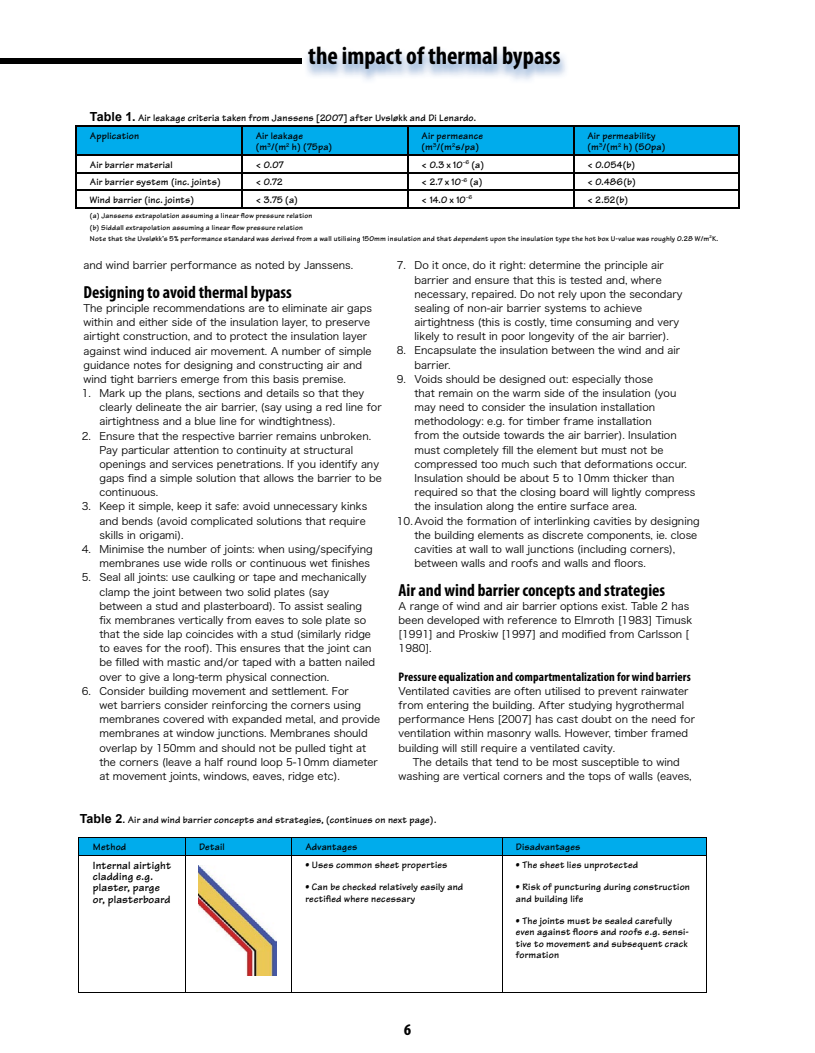
<style>
.page{position:relative;width:815px;height:1053px;background:#fff}
.page>*{position:absolute;margin:0;border:0;box-sizing:border-box;transform-origin:0 0}
.t1{font:700 condensed 25px "Myriad Pro";color:#000}
.t2{font:700 condensed 17.5px "Myriad Pro";color:#000}
.t3{font:700 condensed 12.5px "Myriad Pro";letter-spacing:.005em;color:#000}
.t4{font:700 11.25px/11.2px "Tekton";letter-spacing:.015em;color:#000}
.t5{font:10.25px/14.1px "Hira Kaku Pro W3";color:#000}
.t6{font:700 10px/11.2px "Tekton";letter-spacing:.02em;color:#000}
.t7{font:700 7.5px/11.2px "Tekton";letter-spacing:.025em;color:#000}
.s1{font-family:"Arial";font-size:12.5px}
.s2{font-family:"Arial"}
</style>
<div class="page">
<div style="left:0;top:59px;width:301px;height:5px;background:#000"></div>
<hr style="left:75px;top:125px;width:167px;height:2px;background:#000">
<hr style="left:242px;top:125px;width:166px;height:2px;background:#000">
<hr style="left:408px;top:125px;width:166px;height:2px;background:#000">
<hr style="left:574px;top:125px;width:166px;height:2px;background:#000">
<svg style="left:75px;top:127px;width:665px;height:80px"></svg>
<hr style="left:75px;top:207px;width:167px;height:1px;background:#000">
<hr style="left:242px;top:207px;width:166px;height:1px;background:#000">
<hr style="left:408px;top:207px;width:166px;height:1px;background:#000">
<hr style="left:574px;top:207px;width:166px;height:1px;background:#000">
<img style="left:198px;top:865px;width:78px;height:110px">
<div style="left:79px;top:837px;width:628px;height:18px;background:#00acec"></div>
<hr style="left:79px;top:854px;width:106px;height:1px;background:#000">
<hr style="left:79px;top:855px;width:1px;height:136px;background:#000">
<hr style="left:185px;top:854px;width:107px;height:1px;background:#000">
<hr style="left:185px;top:855px;width:1px;height:136px;background:#000">
<hr style="left:292px;top:854px;width:210px;height:1px;background:#000">
<hr style="left:291px;top:855px;width:1px;height:136px;background:#000">
<hr style="left:502px;top:854px;width:204px;height:1px;background:#000">
<hr style="left:502px;top:855px;width:1px;height:136px;background:#000">
<hr style="left:706px;top:855px;width:1px;height:136px;background:#000">
<hr style="left:79px;top:991px;width:106px;height:1px;background:#000">
<hr style="left:185px;top:991px;width:107px;height:1px;background:#000">
<hr style="left:292px;top:991px;width:210px;height:1px;background:#000">
<hr style="left:502px;top:991px;width:204px;height:1px;background:#000">
<h1 class="t1" style="left:308px;top:40px;width:254px">the impact of thermal bypass</h1>
<p class="t6" style="left:90px;top:109px;width:388px;line-height:17.5px"><span class="s1">Table 1.</span> Air leakage criteria taken from Janssens [2007] after Uvsløkk and Di Lenardo.<br>Application</p>
<p class="t6" style="left:256px;top:130px;width:78px">Air leakage (m<sup>3</sup>/(m<sup>2</sup> h) (75pa)</p>
<p class="t6" style="left:422px;top:130px;width:63px">Air permeance (m<sup>3</sup>/(m<sup>2</sup>s/pa)</p>
<p class="t6" style="left:587px;top:130px;width:79px">Air permeability (m<sup>3</sup>/(m<sup>2</sup> h) (50pa)</p>
<p class="t6" style="left:90px;top:159px;width:84px">Air barrier material</p>
<p class="t6" style="left:256px;top:159px;width:29px">&lt; 0.07</p>
<p class="t6" style="left:422px;top:159px;width:64px">&lt; 0.3 x 10<sup>-6</sup> (a)</p>
<p class="t6" style="left:587px;top:159px;width:49px">&lt; 0.054(b)</p>
<p class="t6" style="left:90px;top:176px;width:132px">Air barrier system (inc. joints)</p>
<p class="t6" style="left:256px;top:176px;width:28px">&lt; 0.72</p>
<p class="t6" style="left:422px;top:176px;width:62px">&lt; 2.7 x 10<sup>-6</sup> (a)</p>
<p class="t6" style="left:587px;top:176px;width:50px">&lt; 0.486(b)</p>
<p class="t6" style="left:90px;top:194px;width:106px">Wind barrier (inc. joints)</p>
<p class="t6" style="left:256px;top:194px;width:44px">&lt; 3.75 (a)</p>
<p class="t6" style="left:422px;top:194px;width:52px">&lt; 14.0 x 10<sup>-6</sup></p>
<p class="t6" style="left:587px;top:194px;width:42px">&lt; 2.52(b)</p>
<p class="t7" style="left:90px;top:210px;width:630px">(a) Janssens extrapolation assuming a linear flow pressure relation<br>(b) Siddall extrapolation assuming a linear flow pressure relation<br>Note that the Uvsløkk’s 5% performance standard was derived from a wall utilising 150mm insulation and that dependent upon the insulation type the hot box U-value was roughly 0.28 W/m<sup>2</sup>K.</p>
<p class="t5" style="left:84px;top:258px;width:271px">and wind barrier performance as noted by Janssens.</p>
<h2 class="t2" style="left:84px;top:281px;width:210px">Designing to avoid thermal bypass</h2>
<p class="t5" style="left:84px;top:300px;width:290px">The principle recommendations are to eliminate air gaps within and either side of the insulation layer, to preserve airtight construction, and to protect the insulation layer against wind induced air movement. A number of simple guidance notes for designing and constructing air and wind tight barriers emerge from this basis premise.</p>
<p class="t5" style="left:99px;top:385px;width:284px;text-indent:-18px">1. Mark up the plans, sections and details so that they clearly delineate the air barrier, (say using a red line for airtightness and a blue line for windtightness).</p>
<p class="t5" style="left:99px;top:428px;width:284px;text-indent:-18px">2. Ensure that the respective barrier remains unbroken.<br>Pay particular attention to continuity at structural openings and services penetrations. If you identify any gaps find a simple solution that allows the barrier to be continuous.</p>
<p class="t5" style="left:99px;top:499px;width:269px;text-indent:-18px">3. Keep it simple, keep it safe: avoid unnecessary kinks and bends (avoid complicated solutions that require skills in origami).</p>
<p class="t5" style="left:82px;top:541px;width:292px;text-align:right">4. Minimise the number of joints: when using/specifying membranes use wide rolls or continuous wet finishes</p>
<p class="t5" style="left:99px;top:569px;width:277px;text-indent:-18px">5. Seal all joints: use caulking or tape and mechanically clamp the joint between two solid plates (say<br>between a stud and plasterboard). To assist sealing fix membranes vertically from eaves to sole plate so that the side lap coincides with a stud (similarly ridge to eaves for the roof). This ensures that the joint can be filled with mastic and/or taped with a batten nailed over to give a long-term physical connection.</p>
<p class="t5" style="left:99px;top:683px;width:282px;text-indent:-18px">6. Consider building movement and settlement. For<br>wet barriers consider reinforcing the corners using membranes covered with expanded metal, and provide membranes at window junctions. Membranes should overlap by 150mm and should not be pulled tight at the corners (leave a half round loop 5-10mm diameter at movement joints, windows, eaves, ridge etc).</p>
<p class="t5" style="left:415px;top:258px;width:269px;text-indent:-18px">7. Do it once, do it right: determine the principle air barrier and ensure that this is tested and, where necessary, repaired. Do not rely upon the secondary sealing of non-air barrier systems to achieve airtightness (this is costly, time consuming and very likely to result in poor longevity of the air barrier).</p>
<p class="t5" style="left:415px;top:343px;width:267px;text-indent:-18px">8. Encapsulate the insulation between the wind and air barrier.</p>
<p class="t5" style="left:415px;top:371px;width:282px;text-indent:-18px">9. Voids should be designed out: especially those<br>that remain on the warm side of the insulation (you may need to consider the insulation installation methodology: e.g. for timber frame installation<br>from the outside towards the air barrier). Insulation must completely fill the element but must not be compressed too much such that deformations occur.<br>Insulation should be about 5 to 10mm thicker than required so that the closing board will lightly compress the insulation along the entire surface area.</p>
<p class="t5" style="left:415px;top:513px;width:287px;text-indent:-18px">10. Avoid the formation of interlinking cavities by designing the building elements as discrete components, ie. close cavities at wall to wall junctions (including corners), between walls and roofs and walls and floors.</p>
<h2 class="t2" style="left:399px;top:579px;width:268px">Air and wind barrier concepts and strategies</h2>
<p class="t5" style="left:399px;top:598px;width:295px">A range of wind and air barrier options exist. Table 2 has been developed with reference to Elmroth [1983] Timusk [1991] and Proskiw [1997] and modified from Carlsson [ 1980].</p>
<p class="t3" style="left:399px;top:668px;width:294px">Pressure equalization and compartmentalization for wind barriers</p>
<p class="t5" style="left:399px;top:683px;width:298px">Ventilated cavities are often utilised to prevent rainwater from entering the building. After studying hygrothermal performance Hens [2007] has cast doubt on the need for ventilation within masonry walls. However, timber framed building will still require a ventilated cavity.</p>
<p class="t5" style="left:399px;top:754px;width:295px;text-align:center">The details that tend to be most susceptible to wind washing are vertical corners and the tops of walls (eaves,</p>
<p class="t6" style="left:80px;top:813px;width:358px"><span class="s1">Table 2</span><span class="s2">.</span> Air and wind barrier concepts and strategies, (continues on next page).</p>
<p class="t6" style="left:93px;top:841px;width:35px">Method</p>
<p class="t6" style="left:199px;top:841px;width:27px">Detail</p>
<p class="t6" style="left:305px;top:841px;width:53px">Advantages</p>
<p class="t6" style="left:516px;top:841px;width:66px">Disadvantages</p>
<p class="t4" style="left:93px;top:859px;width:80px">Internal airtight cladding e.g. plaster, parge or, plasterboard</p>
<p class="t6" style="left:305px;top:858px;width:143px">• Uses common sheet properties</p>
<p class="t6" style="left:516px;top:858px;width:124px">• The sheet lies unprotected</p>
<p class="t6" style="left:516px;top:881px;width:176px">• Risk of puncturing during construction and building life</p>
<p class="t6" style="left:516px;top:915px;width:175px">• The joints must be sealed carefully even against floors and roofs e.g. sensi&shy;tive to movement and subsequent crack formation</p>
<p class="t6" style="left:305px;top:881px;width:159px">• Can be checked relatively easily and rectified where necessary</p>
<h2 class="t2" style="left:404px;top:1018px;width:9px">6</h2>
</div>
